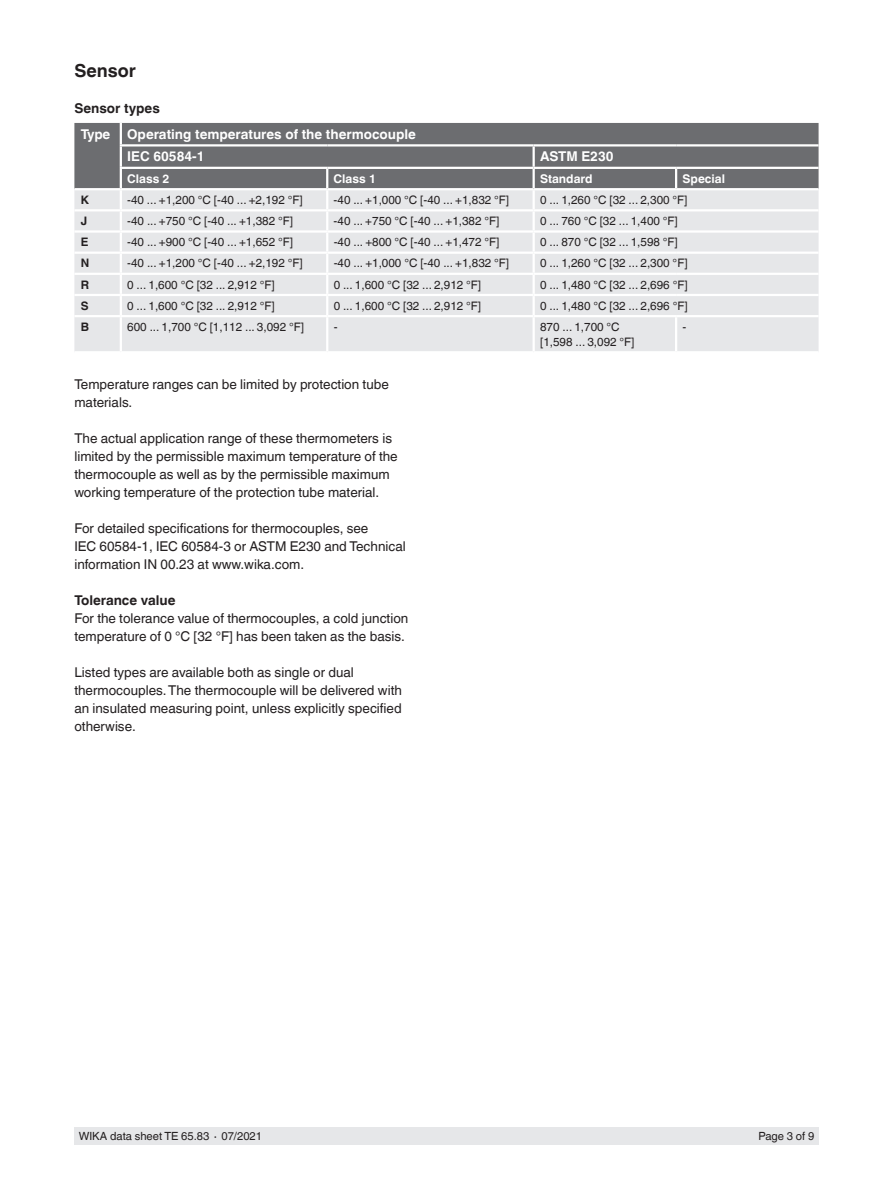
<style>
.page{position:relative;width:893px;height:1188px;background:#fff}
.page>*{position:absolute;margin:0;border:0;box-sizing:border-box;transform-origin:0 0}
.t1{font:700 18px "Helvetica World";color:#231f20}
.t2{font:13.5px/18px "Helvetica World";color:#231f20}
.t3{font:700 13.5px/22.5px "Helvetica World";color:#fff}
.t4{font:700 13.5px "Helvetica World";color:#231f20}
.t5{font:700 12px "Helvetica World";color:#fff}
.t6{font:11.7px/15px "Helvetica World";color:#231f20}
.t7{font:700 11.7px "Helvetica World";color:#231f20}
.t8{font:11.25px "Helvetica World";color:#231f20}
</style>
<div class="page">
<div style="left:74px;top:1128px;width:745px;height:17px;background:#e6e7e9"></div>
<div style="left:74px;top:123px;width:745px;height:65px;background:#6c6d70"></div>
<div style="left:74px;top:190px;width:745px;height:161px;background:#e6e7e9"></div>
<hr style="left:532px;top:169px;width:3px;height:19px;background:#fff">
<svg style="left:675px;top:169px;width:2px;height:19px"></svg>
<hr style="left:534px;top:167px;width:142px;height:2px;background:#fff">
<hr style="left:676px;top:167px;width:143px;height:2px;background:#fff">
<hr style="left:532px;top:147px;width:3px;height:20px;background:#fff">
<hr style="left:120px;top:167px;width:207px;height:2px;background:#fff">
<hr style="left:327px;top:167px;width:207px;height:2px;background:#fff">
<hr style="left:120px;top:144px;width:207px;height:3px;background:#fff">
<hr style="left:327px;top:144px;width:207px;height:3px;background:#fff">
<hr style="left:534px;top:144px;width:142px;height:3px;background:#fff">
<hr style="left:676px;top:144px;width:143px;height:3px;background:#fff">
<hr style="left:120px;top:123px;width:2px;height:21px;background:#fff">
<hr style="left:120px;top:147px;width:2px;height:20px;background:#fff">
<hr style="left:532px;top:190px;width:3px;height:19px;background:#fff">
<hr style="left:74px;top:209px;width:47px;height:2px;background:#fff">
<hr style="left:121px;top:209px;width:206px;height:2px;background:#fff">
<hr style="left:327px;top:209px;width:207px;height:2px;background:#fff">
<hr style="left:534px;top:209px;width:142px;height:2px;background:#fff">
<hr style="left:532px;top:211px;width:3px;height:19px;background:#fff">
<hr style="left:676px;top:209px;width:143px;height:2px;background:#fff">
<hr style="left:74px;top:230px;width:47px;height:3px;background:#fff">
<hr style="left:121px;top:230px;width:206px;height:3px;background:#fff">
<hr style="left:327px;top:230px;width:207px;height:3px;background:#fff">
<hr style="left:534px;top:230px;width:142px;height:3px;background:#fff">
<hr style="left:532px;top:233px;width:3px;height:19px;background:#fff">
<hr style="left:676px;top:230px;width:143px;height:3px;background:#fff">
<hr style="left:74px;top:252px;width:47px;height:2px;background:#fff">
<hr style="left:121px;top:252px;width:206px;height:2px;background:#fff">
<hr style="left:327px;top:252px;width:207px;height:2px;background:#fff">
<hr style="left:534px;top:252px;width:142px;height:2px;background:#fff">
<hr style="left:532px;top:254px;width:3px;height:19px;background:#fff">
<hr style="left:676px;top:252px;width:143px;height:2px;background:#fff">
<hr style="left:74px;top:273px;width:47px;height:2px;background:#fff">
<hr style="left:121px;top:273px;width:206px;height:2px;background:#fff">
<hr style="left:327px;top:273px;width:207px;height:2px;background:#fff">
<hr style="left:534px;top:273px;width:142px;height:2px;background:#fff">
<hr style="left:532px;top:275px;width:3px;height:19px;background:#fff">
<hr style="left:676px;top:273px;width:143px;height:2px;background:#fff">
<hr style="left:74px;top:294px;width:47px;height:2px;background:#fff">
<hr style="left:121px;top:294px;width:206px;height:2px;background:#fff">
<svg style="left:120px;top:169px;width:2px;height:146px"></svg>
<hr style="left:327px;top:294px;width:207px;height:2px;background:#fff">
<svg style="left:326px;top:169px;width:2px;height:146px"></svg>
<hr style="left:534px;top:294px;width:142px;height:2px;background:#fff">
<hr style="left:532px;top:296px;width:3px;height:19px;background:#fff">
<hr style="left:676px;top:294px;width:143px;height:2px;background:#fff">
<hr style="left:74px;top:315px;width:47px;height:2px;background:#fff">
<hr style="left:121px;top:315px;width:206px;height:2px;background:#fff">
<hr style="left:120px;top:317px;width:2px;height:34px;background:#fff">
<hr style="left:327px;top:315px;width:207px;height:2px;background:#fff">
<hr style="left:326px;top:317px;width:2px;height:34px;background:#fff">
<hr style="left:534px;top:315px;width:142px;height:2px;background:#fff">
<hr style="left:532px;top:317px;width:3px;height:34px;background:#fff">
<hr style="left:676px;top:315px;width:143px;height:2px;background:#fff">
<hr style="left:675px;top:317px;width:2px;height:34px;background:#fff">
<h1 class="t1" style="left:74px;top:60px;width:63px">Sensor</h1>
<p class="t4" style="left:74px;top:100px;width:87px">Sensor types</p>
<p class="t3" style="left:81px;top:123px;width:31px">Type</p>
<p class="t3" style="left:127px;top:123px;width:290px">Operating temperatures of the thermocouple<br>IEC 60584-1</p>
<p class="t3" style="left:540px;top:146px;width:75px">ASTM E230</p>
<p class="t5" style="left:127px;top:172px;width:44px">Class 2</p>
<p class="t5" style="left:334px;top:172px;width:44px">Class 1</p>
<p class="t5" style="left:540px;top:172px;width:54px">Standard</p>
<p class="t5" style="left:682px;top:172px;width:44px">Special</p>
<p class="t7" style="left:81px;top:193px;width:10px">K</p>
<p class="t6" style="left:127px;top:192px;width:177px">-40 ... +1,200 °C [-40 ... +2,192 °F]</p>
<p class="t6" style="left:334px;top:192px;width:177px">-40 ... +1,000 °C [-40 ... +1,832 °F]</p>
<p class="t6" style="left:540px;top:192px;width:149px">0 ... 1,260 °C [32 ... 2,300 °F]</p>
<p class="t7" style="left:81px;top:214px;width:8px">J</p>
<p class="t6" style="left:127px;top:214px;width:167px">-40 ... +750 °C [-40 ... +1,382 °F]</p>
<p class="t6" style="left:334px;top:214px;width:167px">-40 ... +750 °C [-40 ... +1,382 °F]</p>
<p class="t6" style="left:540px;top:214px;width:139px">0 ... 760 °C [32 ... 1,400 °F]</p>
<p class="t7" style="left:81px;top:235px;width:9px">E</p>
<p class="t6" style="left:127px;top:235px;width:167px">-40 ... +900 °C [-40 ... +1,652 °F]</p>
<p class="t6" style="left:334px;top:235px;width:167px">-40 ... +800 °C [-40 ... +1,472 °F]</p>
<p class="t6" style="left:540px;top:235px;width:139px">0 ... 870 °C [32 ... 1,598 °F]</p>
<p class="t7" style="left:81px;top:257px;width:10px">N</p>
<p class="t6" style="left:127px;top:256px;width:177px">-40 ... +1,200 °C [-40 ... +2,192 °F]</p>
<p class="t6" style="left:334px;top:256px;width:177px">-40 ... +1,000 °C [-40 ... +1,832 °F]</p>
<p class="t6" style="left:540px;top:256px;width:149px">0 ... 1,260 °C [32 ... 2,300 °F]</p>
<p class="t7" style="left:81px;top:278px;width:10px">R</p>
<p class="t6" style="left:127px;top:277px;width:149px">0 ... 1,600 °C [32 ... 2,912 °F]</p>
<p class="t6" style="left:334px;top:277px;width:149px">0 ... 1,600 °C [32 ... 2,912 °F]</p>
<p class="t6" style="left:540px;top:277px;width:149px">0 ... 1,480 °C [32 ... 2,696 °F]</p>
<p class="t7" style="left:81px;top:299px;width:9px">S</p>
<p class="t6" style="left:127px;top:298px;width:149px">0 ... 1,600 °C [32 ... 2,912 °F]</p>
<p class="t6" style="left:334px;top:298px;width:149px">0 ... 1,600 °C [32 ... 2,912 °F]</p>
<p class="t6" style="left:540px;top:298px;width:149px">0 ... 1,480 °C [32 ... 2,696 °F]</p>
<p class="t7" style="left:81px;top:320px;width:10px">B</p>
<p class="t6" style="left:127px;top:319px;width:178px">600 ... 1,700 °C [1,112 ... 3,092 °F]</p>
<p class="t6" style="left:334px;top:319px;width:5px">-</p>
<p class="t6" style="left:540px;top:319px;width:96px">870 ... 1,700 °C [1,598 ... 3,092 °F]</p>
<p class="t6" style="left:683px;top:319px;width:5px">-</p>
<p class="t2" style="left:74px;top:376px;width:316px">Temperature ranges can be limited by protection tube materials.</p>
<p class="t2" style="left:74px;top:430px;width:325px">The actual application range of these thermometers is limited by the permissible maximum temperature of the thermocouple as well as by the permissible maximum working temperature of the protection tube material.</p>
<p class="t2" style="left:74px;top:520px;width:333px">For detailed specifications for thermocouples, see<br>IEC 60584-1, IEC 60584-3 or ASTM E230 and Technical information IN 00.23 at www.wika.com.</p>
<p class="t4" style="left:74px;top:593px;width:103px">Tolerance value</p>
<p class="t2" style="left:74px;top:610px;width:335px">For the tolerance value of thermocouples, a cold junction temperature of 0 °C [32 °F] has been taken as the basis.</p>
<p class="t2" style="left:74px;top:664px;width:329px">Listed types are available both as single or dual thermocouples. The thermocouple will be delivered with an insulated measuring point, unless explicitly specified otherwise.</p>
<p class="t8" style="left:79px;top:1130px;width:185px">WIKA data sheet TE 65.83 ∙ 07/2021</p>
<p class="t8" style="left:759px;top:1130px;width:57px">Page 3 of 9</p>
</div>
